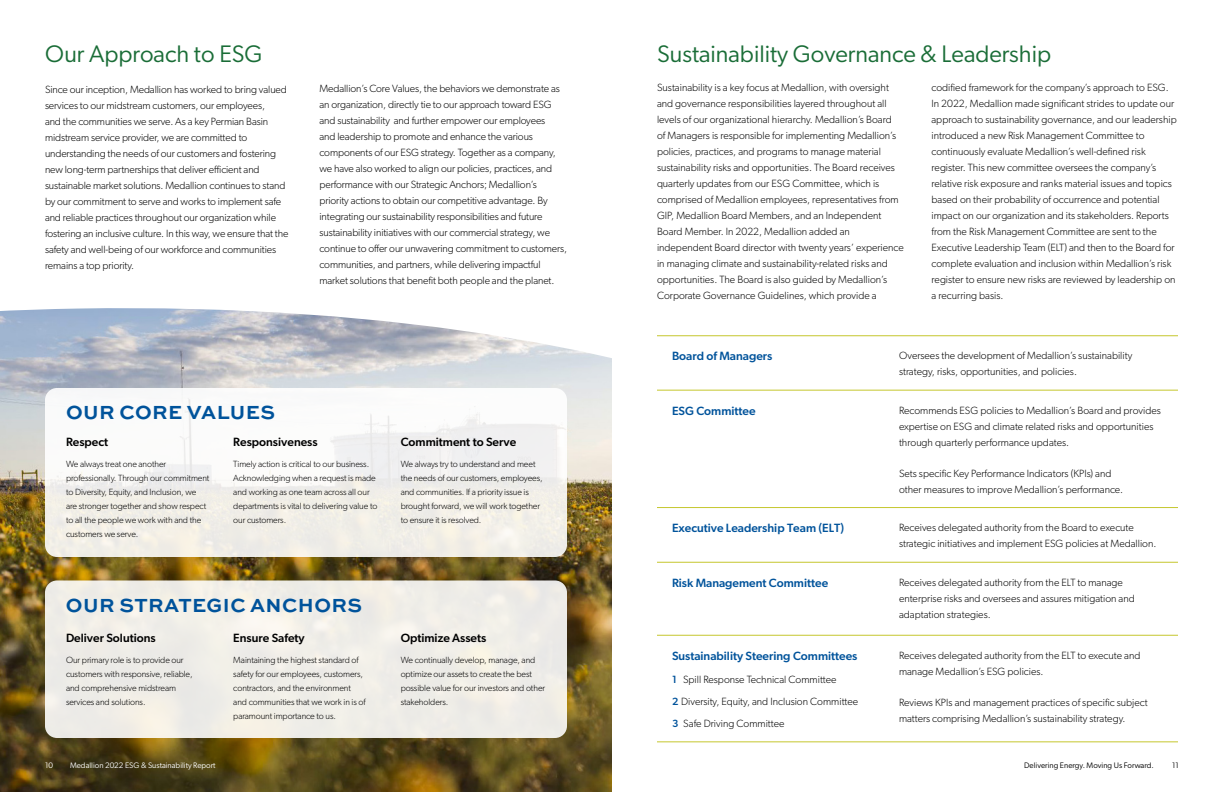
<style>
.page{position:relative;width:1224px;height:792px;background:#fff}
.page>*{position:absolute;margin:0;border:0;box-sizing:border-box;transform-origin:0 0}
.Header_2{font:24px "Gibson";color:#1a6d37}
.Header_3{font:700 20px "Sweet Sans Pro";letter-spacing:.02em;color:#00539b}
.Header_4{font:500 12px "Gibson";color:#00539b}
.Header_4-2{font:500 12px "Gibson";color:#000}
.Body_Copy{font:500 12px "Gibson";color:#000}
.Body_Copy-2{font:300 10.5px/16px "Gibson";color:#000}
.Body_Copy-3{font:300 9px/14px "Gibson";letter-spacing:-.01em;color:#000}
.t1{font:8px "Gibson";color:#fff}
.t2{font:8px "Gibson";color:#000}
.s1{font-weight:500;color:#00539b}
</style>
<div class="page">
<img style="left:0;top:430px;width:612px;height:362px">
<div style="left:45px;top:388px;width:522px;height:169px;background:linear-gradient(to right,#f5f4f0,#f1efeb);border-radius:12px"></div>
<div style="left:45px;top:580px;width:522px;height:158px;background:#efede7;border-radius:12px"></div>
<svg style="left:0;top:308px;width:822px;height:122px"></svg>
<hr style="left:657px;top:390px;width:227px;height:1px;background:#c5c72e">
<hr style="left:884px;top:390px;width:294px;height:1px;background:#c5c72e">
<hr style="left:657px;top:507px;width:227px;height:1px;background:#c5c72e">
<hr style="left:884px;top:507px;width:294px;height:1px;background:#c5c72e">
<hr style="left:657px;top:562px;width:227px;height:1px;background:#c5c72e">
<hr style="left:884px;top:562px;width:294px;height:1px;background:#c5c72e">
<hr style="left:657px;top:635px;width:227px;height:1px;background:#c5c72e">
<hr style="left:884px;top:635px;width:294px;height:1px;background:#c5c72e">
<hr style="left:657px;top:741px;width:227px;height:1px;background:#c5c72e">
<hr style="left:884px;top:741px;width:294px;height:1px;background:#c5c72e">
<hr style="left:657px;top:335px;width:227px;height:1px;background:#c5c72e">
<hr style="left:884px;top:335px;width:294px;height:1px;background:#c5c72e">
<p class="Header_2" style="left:45px;top:39px;width:219px">Our Approach to ESG</p>
<p class="Body_Copy-2" style="left:45px;top:81px;width:245px">Since our inception, Medallion has worked to bring valued services to our midstream customers, our employees,<br>and the communities we serve. As a key Permian Basin midstream service provider, we are committed to understanding the needs of our customers and fostering new long-term partnerships that deliver efficient and sustainable market solutions. Medallion continues to stand by our commitment to serve and works to implement safe and reliable practices throughout our organization while fostering an inclusive culture. In this way, we ensure that the safety and well-being of our workforce and communities remains a top priority.</p>
<p class="Body_Copy-2" style="left:320px;top:81px;width:249px">Medallion’s Core Values, the behaviors we demonstrate as an organization, directly tie to our approach toward ESG and sustainability and further empower our employees<br>and leadership to promote and enhance the various components of our ESG strategy. Together as a company, we have also worked to align our policies, practices, and performance with our Strategic Anchors; Medallion’s priority actions to obtain our competitive advantage. By integrating our sustainability responsibilities and future sustainability initiatives with our commercial strategy, we continue to offer our unwavering commitment to customers, communities, and partners, while delivering impactful market solutions that benefit both people and the planet.</p>
<p class="Body_Copy-2" style="left:657px;top:80px;width:248px">Sustainability is a key focus at Medallion, with oversight and governance responsibilities layered throughout all levels of our organizational hierarchy. Medallion’s Board<br>of Managers is responsible for implementing Medallion’s policies, practices, and programs to manage material sustainability risks and opportunities. The Board receives quarterly updates from our ESG Committee, which is comprised of Medallion employees, representatives from GIP, Medallion Board Members, and an Independent Board Member. In 2022, Medallion added an independent Board director with twenty years’ experience in managing climate and sustainability-related risks and opportunities. The Board is also guided by Medallion’s Corporate Governance Guidelines, which provide a</p>
<p class="Header_2" style="left:657px;top:39px;width:396px">Sustainability Governance &amp; Leadership</p>
<p class="Body_Copy-2" style="left:932px;top:80px;width:247px">codified framework for the company’s approach to ESG.<br>In 2022, Medallion made significant strides to update our approach to sustainability governance, and our leadership introduced a new Risk Management Committee to continuously evaluate Medallion’s well-defined risk register. This new committee oversees the company’s relative risk exposure and ranks material issues and topics based on their probability of occurrence and potential impact on our organization and its stakeholders. Reports from the Risk Management Committee are sent to the Executive Leadership Team (ELT) and then to the Board for complete evaluation and inclusion within Medallion’s risk register to ensure new risks are reviewed by leadership on a recurring basis.</p>
<p class="Header_3" style="left:66px;top:397px;width:211px">OUR CORE VALUES</p>
<p class="Header_4-2" style="left:66px;top:434px;width:44px">Respect</p>
<p class="Body_Copy-3" style="left:66px;top:456px;width:145px">We always treat one another professionally. Through our commitment to Diversity, Equity, and Inclusion, we are stronger together and show respect to all the people we work with and the customers we serve.</p>
<p class="Body_Copy" style="left:233px;top:434px;width:86px">Responsiveness</p>
<p class="Body_Copy-3" style="left:233px;top:456px;width:146px">Timely action is critical to our business.<br>Acknowledging when a request is made and working as one team across all our departments is vital to delivering value to our customers.</p>
<p class="Header_4-2" style="left:401px;top:434px;width:117px">Commitment to Serve</p>
<p class="Body_Copy-3" style="left:401px;top:456px;width:144px">We always try to understand and meet the needs of our customers, employees, and communities. If a priority issue is brought forward, we will work together to ensure it is resolved.</p>
<p class="Header_3" style="left:66px;top:590px;width:298px">OUR STRATEGIC ANCHORS</p>
<p class="Header_4-2" style="left:66px;top:631px;width:91px">Deliver Solutions</p>
<p class="Body_Copy-3" style="left:66px;top:653px;width:128px">Our primary role is to provide our customers with responsive, reliable, and comprehensive midstream services and solutions.</p>
<p class="Header_4-2" style="left:233px;top:631px;width:73px">Ensure Safety</p>
<p class="Body_Copy-3" style="left:233px;top:653px;width:134px">Maintaining the highest standard of safety for our employees, customers, contractors, and the environment and communities that we work in is of paramount importance to us.</p>
<p class="Header_4-2" style="left:401px;top:631px;width:87px">Optimize Assets</p>
<p class="Body_Copy-3" style="left:401px;top:653px;width:146px">We continually develop, manage, and optimize our assets to create the best possible value for our investors and other stakeholders.</p>
<p class="Header_4" style="left:672px;top:349px;width:102px">Board of Managers</p>
<p class="Body_Copy-2" style="left:899px;top:347px;width:235px">Oversees the development of Medallion’s sustainability strategy, risks, opportunities, and policies.</p>
<p class="Header_4" style="left:672px;top:403px;width:85px">ESG Committee</p>
<p class="Body_Copy-2" style="left:899px;top:402px;width:263px">Recommends ESG policies to Medallion’s Board and provides expertise on ESG and climate related risks and opportunities through quarterly performance updates.</p>
<p class="Body_Copy-2" style="left:899px;top:465px;width:226px">Sets specific Key Performance Indicators (KPIs) and other measures to improve Medallion’s performance.</p>
<p class="Header_4" style="left:672px;top:521px;width:174px">Executive Leadership Team (ELT)</p>
<p class="Body_Copy-2" style="left:899px;top:519px;width:259px">Receives delegated authority from the Board to execute strategic initiatives and implement ESG policies at Medallion.</p>
<p class="Header_4" style="left:672px;top:576px;width:158px">Risk Management Committee</p>
<p class="Body_Copy-2" style="left:899px;top:574px;width:237px">Receives delegated authority from the ELT to manage enterprise risks and oversees and assures mitigation and adaptation strategies.</p>
<p class="Header_4" style="left:672px;top:649px;width:187px">Sustainability Steering Committees</p>
<p class="Body_Copy-2" style="left:672px;top:671px;width:166px"><span class="s1">1</span> Spill Response Technical Committee</p>
<p class="Body_Copy-2" style="left:672px;top:693px;width:188px"><span class="s1">2</span> Diversity, Equity, and Inclusion Committee</p>
<p class="Body_Copy-2" style="left:672px;top:715px;width:114px"><span class="s1">3</span> Safe Driving Committee</p>
<p class="Body_Copy-2" style="left:899px;top:647px;width:243px">Receives delegated authority from the ELT to execute and manage Medallion’s ESG policies.</p>
<p class="Body_Copy-2" style="left:899px;top:694px;width:250px">Reviews KPIs and management practices of specific subject matters comprising Medallion’s sustainability strategy.</p>
<p class="t1" style="left:45px;top:761px;width:9px">10</p>
<p class="t1" style="left:70px;top:761px;width:147px">Medallion 2022 ESG &amp; Sustainability Report</p>
<p class="t2" style="left:1024px;top:761px;width:131px">Delivering Energy. Moving Us Forward.</p>
<p class="t2" style="left:1172px;top:761px;width:8px">11</p>
</div>
